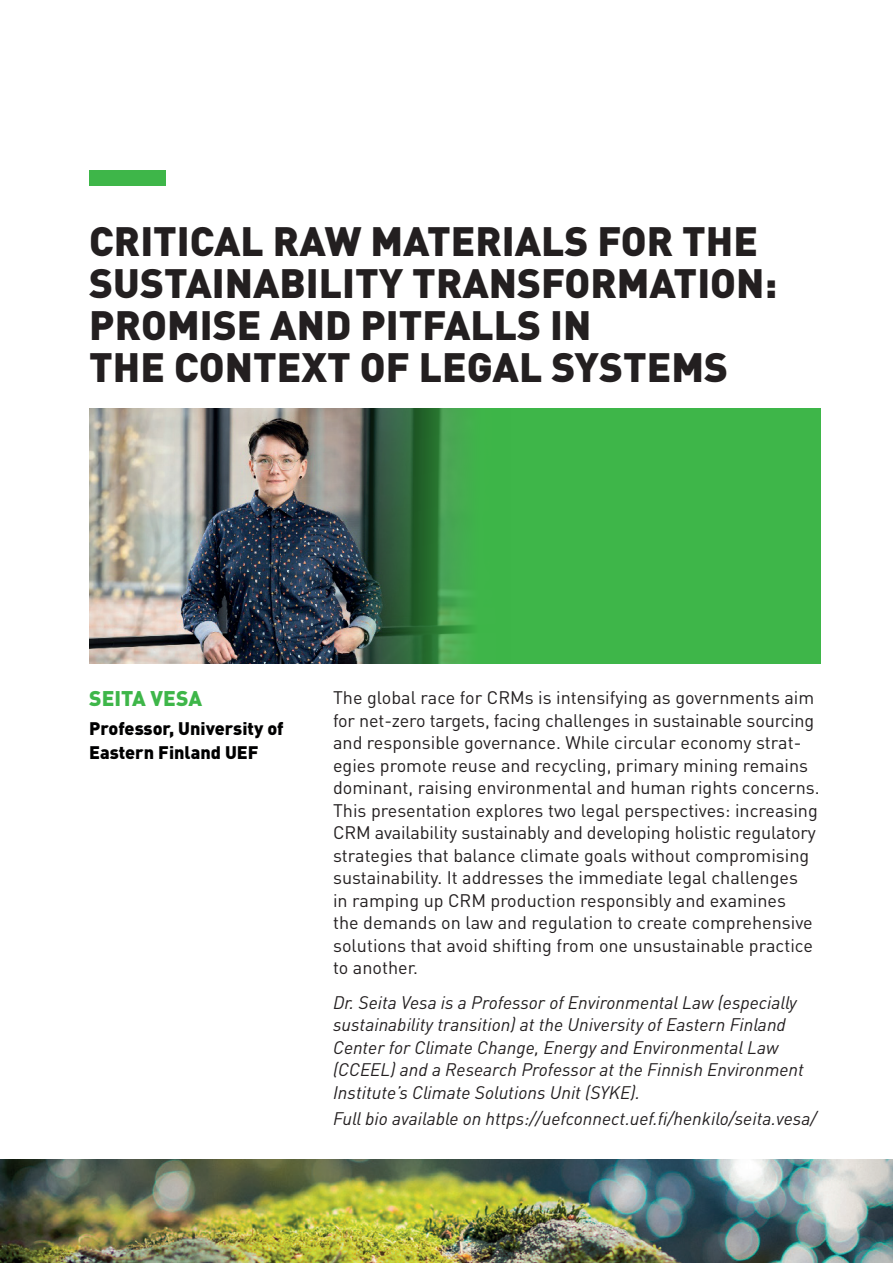
<style>
.page{position:relative;width:893px;height:1263px;background:#fff}
.page>*{position:absolute;margin:0;border:0;box-sizing:border-box;transform-origin:0 0}
.t1{font:900 40.5px/42px "DIN Pro";color:#231f20}
.t2{font:900 21px "DIN Pro";color:#3eb649}
.t3{font:18px/22.5px "DIN Pro";color:#231f20}
.t4{font:italic 18px/22.5px "DIN Pro";color:#231f20}
.t5{font:900 18px/24px "DIN Pro";color:#000001}
</style>
<div class="page">
<div style="left:89px;top:408px;width:732px;height:256px;background:#3eb649"></div>
<img style="left:89px;top:408px;width:383px;height:256px">
<div style="left:89px;top:170px;width:76px;height:15px;background:#3eb649"></div>
<img style="left:0;top:1160px;width:893px;height:103px">
<h1 class="t1" style="left:89px;top:218px;width:690px">CRITICAL RAW MATERIALS FOR THE<br>SUSTAINABILITY TRANSFORMATION:<br>PROMISE AND PITFALLS IN<br>THE CONTEXT OF LEGAL SYSTEMS</h1>
<p class="t2" style="left:89px;top:684px;width:114px">SEITA VESA</p>
<p class="t5" style="left:89px;top:715px;width:196px">Professor, University of<br>Eastern Finland UEF</p>
<p class="t3" style="left:333px;top:686px;width:488px">The global race for CRMs is intensifying as governments aim for net-zero targets, facing challenges in sustainable sourcing and responsible governance. While circular economy strat&shy;egies promote reuse and recycling, primary mining remains dominant, raising environmental and human rights concerns.<br>This presentation explores two legal perspectives: increasing CRM availability sustainably and developing holistic regulatory strategies that balance climate goals without compromising sustainability. It addresses the immediate legal challenges<br>in ramping up CRM production responsibly and examines<br>the demands on law and regulation to create comprehensive solutions that avoid shifting from one unsustainable practice to another.</p>
<p class="t4" style="left:333px;top:990px;width:472px">Dr. Seita Vesa is a Professor of Environmental Law (especially sustainability transition) at the University of Eastern Finland Center for Climate Change, Energy and Environmental Law (CCEEL) and a Research Professor at the Finnish Environment Institute’s Climate Solutions Unit (SYKE).</p>
<p class="t4" style="left:333px;top:1107px;width:485px">Full bio available on https://uefconnect.uef.fi/henkilo/seita.vesa/</p>
</div>
